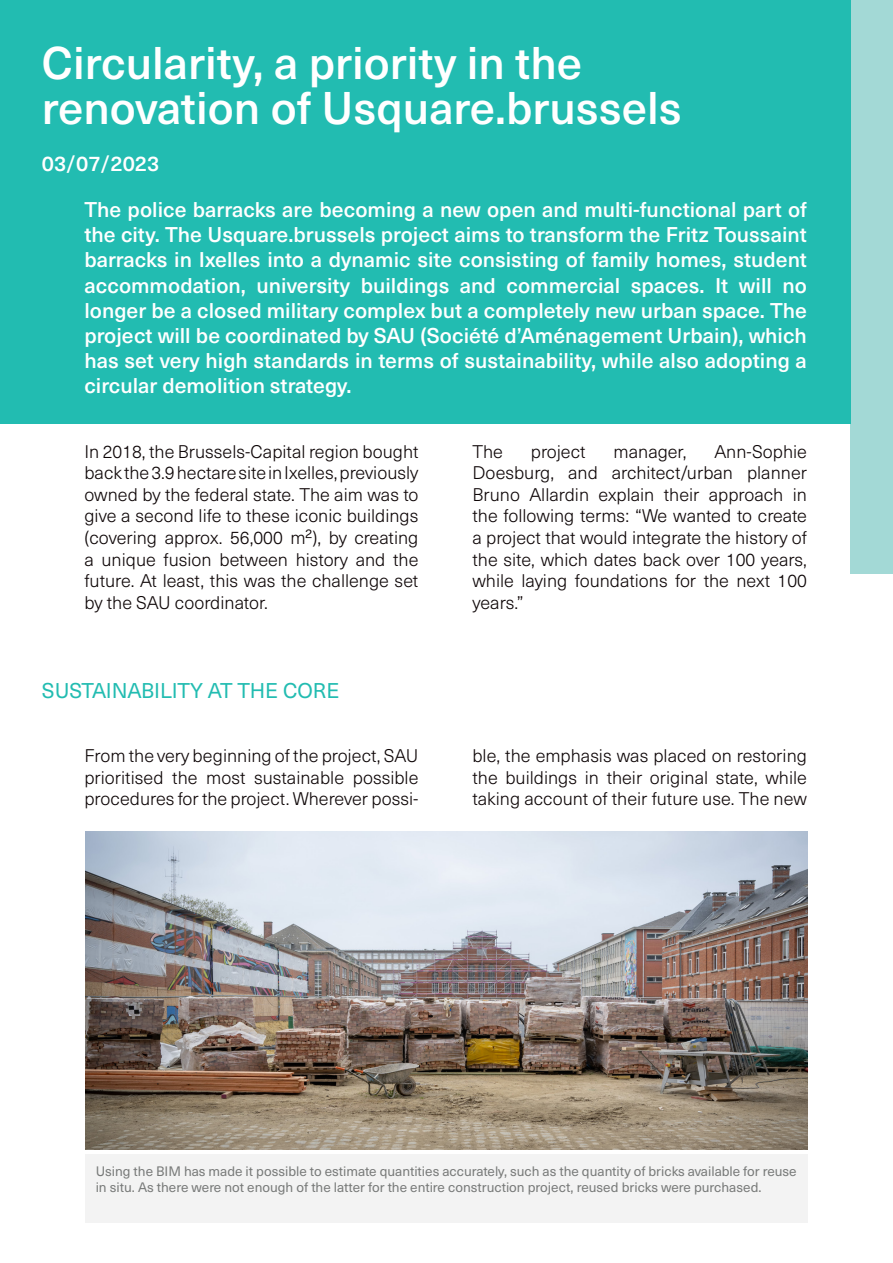
<style>
.page{position:relative;width:893px;height:1263px;background:#fff}
.page>*{position:absolute;margin:0;border:0;box-sizing:border-box;transform-origin:0 0}
.Title_H1{font:500 45px/45px "Neue Haas Unica W1 G";color:#fff}
.Introduction{font:500 21px/25.2px "Neue Haas Unica W1 G";color:#fff;text-align:justify}
.Title_H2{font:21px "Neue Haas Unica W1 G";color:#22bcb1}
.Date{font:500 21px "Neue Haas Unica W1 G";color:#fff}
.Text{font:300 18px/21.6px "Neue Haas Unica W1 G";color:#0e0607;text-align:justify}
.Image_Text{font:13.5px/16.2px "Neue Haas Unica W1 G";color:#787a79}
</style>
<div class="page">
<div style="left:850px;top:0;width:43px;height:574px;background:#a3d9d6"></div>
<div style="left:0;top:0;width:850px;height:423px;background:#22bcb1"></div>
<img style="left:85px;top:831px;width:723px;height:318px">
<div style="left:85px;top:1154px;width:722px;height:68px;background:#f3f3f3"></div>
<p class="Title_H1" style="left:42px;top:38px;width:641px">Circularity, a priority in the renovation of Usquare.brussels</p>
<p class="Date" style="left:42px;top:147px;width:119px">03/07/2023</p>
<p class="Introduction" style="left:84px;top:196px;width:724px">The police barracks are becoming a new open and multi-functional part of the city. The Usquare.brussels project aims to transform the Fritz Toussaint barracks in Ixelles into a dynamic site consisting of family homes, student accommodation, university buildings and commercial spaces. It will no longer be a closed military complex but a completely new urban space. The project will be coordinated by SAU (Société d’Aménagement Urbain), which has set very high standards in terms of sustainability, while also adopting a circular demolition strategy.</p>
<p class="Text" style="left:84px;top:439px;width:336px">In 2018, the Brussels-Capital region bought back the 3.9 hectare site in Ixelles, previously owned by the federal state. The aim was to give a second life to these iconic buildings (covering approx. 56,000 m²), by creating a unique fusion between history and the future. At least, this was the challenge set by the SAU coordinator.</p>
<p class="Text" style="left:472px;top:439px;width:32px">The</p>
<p class="Text" style="left:531px;top:439px;width:56px">project</p>
<p class="Text" style="left:614px;top:439px;width:74px">manager,</p>
<p class="Text" style="left:472px;top:439px;width:336px;text-indent:242px">Ann-Sophie Doesburg, and architect/urban planner Bruno Allardin explain their approach in the following terms: “We wanted to create a project that would integrate the history of the site, which dates back over 100 years, while laying foundations for the next 100 years.”</p>
<p class="Title_H2" style="left:42px;top:675px;width:299px">SUSTAINABILITY AT THE CORE</p>
<p class="Text" style="left:84px;top:744px;width:335px">From the very beginning of the project, SAU prioritised the most sustainable possible procedures for the project. Wherever possi-</p>
<p class="Text" style="left:472px;top:744px;width:336px">ble, the emphasis was placed on restoring the buildings in their original state, while taking account of their future use. The new</p>
<p class="Image_Text" style="left:96px;top:1162px;width:703px">Using the BIM has made it possible to estimate quantities accurately, such as the quantity of bricks available for reuse in situ. As there were not enough of the latter for the entire construction project, reused bricks were purchased.</p>
</div>
